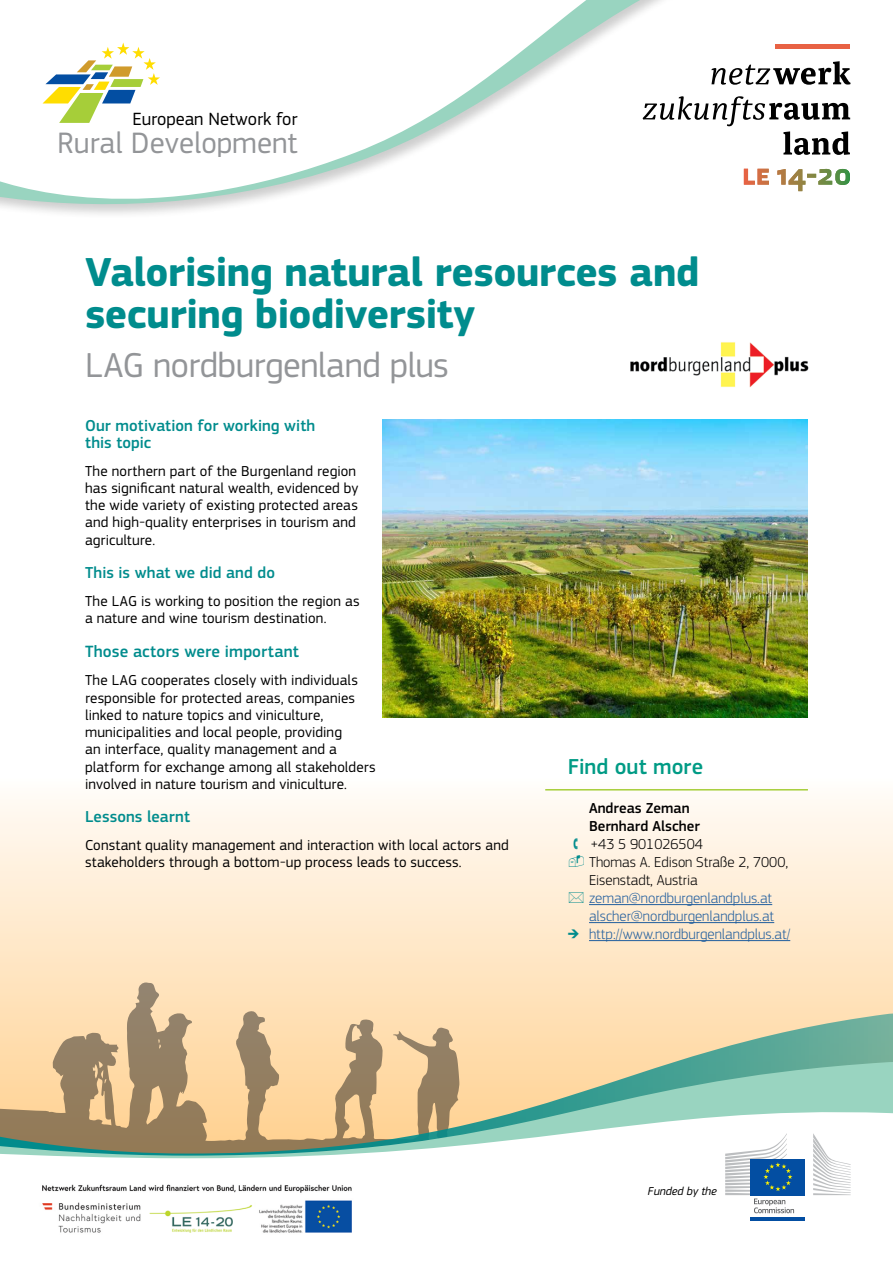
<style>
.page{position:relative;width:893px;height:1263px;background:#fff}
.page>*{position:absolute;margin:0;border:0;box-sizing:border-box;transform-origin:0 0}
.t1{font:700 42px/42px "EC Square Sans Pro";letter-spacing:-.015em;color:#008c8d}
.t2{font:36px "EC Square Sans Pro";letter-spacing:-.01em;color:#939598}
.t3{font:30.75px "EC Square Sans Pro";color:#939598}
.t4{font:500 22.5px "EC Square Sans Pro";letter-spacing:.005em;color:#009b85}
.t5{font:18.45px "EC Square Sans Pro";color:#000}
.t6{font:500 16.95px "EC Square Sans Pro";letter-spacing:.005em;color:#008c8d}
.t7{font:500 16.5px/16.5px "EC Square Sans Pro";letter-spacing:.005em;color:#008c8d}
.t8{font:15px/17.2px "EC Square Sans Pro";letter-spacing:.01em;color:#000}
.t9{font:300 15px/18px "EC Square Sans Pro";color:#215e9e}
.t10{font:300 15px "EC Square Sans Pro";color:#000}
.t11{font:500 15px "EC Square Sans Pro";color:#000}
.t12{font:italic 11.85px "EC Square Sans Pro";color:#000}
.s1{color:#008c8d}
.s2{font-weight:700;color:#008c8d}
</style>
<div class="page">
<svg style="left:744px;top:169px;width:106px;height:22px"></svg>
<div style="left:775px;top:44px;width:75px;height:5px;background:#e86244"></div>
<svg style="left:694px;top:96px;width:156px;height:59px"></svg>
<svg style="left:711px;top:61px;width:139px;height:24px"></svg>
<svg style="left:0;top:790px;width:893px;height:222px;background:#feeed9"></svg>
<div style="left:0;top:982px;width:851px;height:30px;background:#ffe2ba"></div>
<img style="left:383px;top:420px;width:425px;height:298px">
<hr style="left:545px;top:789px;width:263px;height:1px;background:#a6ce39">
<hr style="left:589px;top:904px;width:183px;height:1px;background:#215e9e">
<hr style="left:589px;top:922px;width:185px;height:1px;background:#215e9e">
<hr style="left:589px;top:940px;width:201px;height:1px;background:#215e9e">
<img style="left:630px;top:342px;width:179px;height:45px">
<svg style="left:0;top:1012px;width:893px;height:50px;background:#d8c7a0"></svg>
<svg style="left:0;top:1062px;width:893px;height:42px;background:#bdbd98"></svg>
<svg style="left:0;top:1104px;width:893px;height:117px"></svg>
<svg style="left:614px;top:0;width:66px;height:120px"></svg>
<svg style="left:0;top:0;width:614px;height:214px"></svg>
<svg style="left:43px;top:43px;width:117px;height:80px"></svg>
<div style="left:751px;top:1194px;width:54px;height:24px;background:#fff"></div>
<hr style="left:751px;top:1217px;width:54px;height:3px;background:#034ea2">
<svg style="left:813px;top:1133px;width:38px;height:62px"></svg>
<div style="left:751px;top:1159px;width:54px;height:36px;background:#034ea2"></div>
<svg style="left:725px;top:1133px;width:69px;height:80px"></svg>
<img style="left:35px;top:1178px;width:323px;height:55px">
<svg style="left:569px;top:855px;width:15px;height:12px"></svg>
<svg style="left:569px;top:892px;width:14px;height:11px"></svg>
<p class="t5" style="left:132px;top:109px;width:167px">European Network for</p>
<h3 class="t3" style="left:58px;top:125px;width:241px">Rural Development</h3>
<h1 class="t1" style="left:85px;top:252px;width:616px">Valorising natural resources and securing biodiversity</h1>
<h2 class="t2" style="left:85px;top:344px;width:365px">LAG nordburgenland plus</h2>
<p class="t7" style="left:85px;top:418px;width:232px">Our motivation for working with this topic</p>
<p class="t8" style="left:85px;top:462px;width:275px">The northern part of the Burgenland region has significant natural wealth, evidenced by the wide variety of existing protected areas and high-quality enterprises in tourism and agriculture.</p>
<p class="t7" style="left:85px;top:565px;width:191px">This is what we did and do</p>
<p class="t8" style="left:85px;top:593px;width:276px">The LAG is working to position the region as a nature and wine tourism destination.</p>
<p class="t6" style="left:85px;top:642px;width:215px">Those actors were important</p>
<p class="t8" style="left:85px;top:672px;width:292px">The LAG cooperates closely with individuals responsible for protected areas, companies linked to nature topics and viniculture, municipalities and local people, providing<br>an interface, quality management and a platform for exchange among all stakeholders involved in nature tourism and viniculture.</p>
<p class="t7" style="left:85px;top:809px;width:106px">Lessons learnt</p>
<p class="t8" style="left:85px;top:837px;width:425px">Constant quality management and interaction with local actors and stakeholders through a bottom-up process leads to success.</p>
<h3 class="t4" style="left:568px;top:753px;width:137px">Find out more</h3>
<p class="t11" style="left:589px;top:799px;width:102px">Andreas Zeman</p>
<p class="t11" style="left:589px;top:817px;width:112px">Bernhard Alscher</p>
<p class="t10" style="left:572px;top:835px;width:132px"><span class="s1">✆</span> +43 5 901026504</p>
<p class="t10" style="left:589px;top:853px;width:201px">Thomas A. Edison Straße 2, 7000,</p>
<p class="t10" style="left:589px;top:871px;width:110px">Eisenstadt, Austria</p>
<p class="t9" style="left:589px;top:889px;width:187px">zeman@nordburgenlandplus.at alscher@nordburgenlandplus.at</p>
<p class="t9" style="left:568px;top:925px;width:224px"><span class="s2">➔</span> http://www.nordburgenlandplus.at/</p>
<p class="t12" style="left:648px;top:1184px;width:71px">Funded by the</p>
</div>
